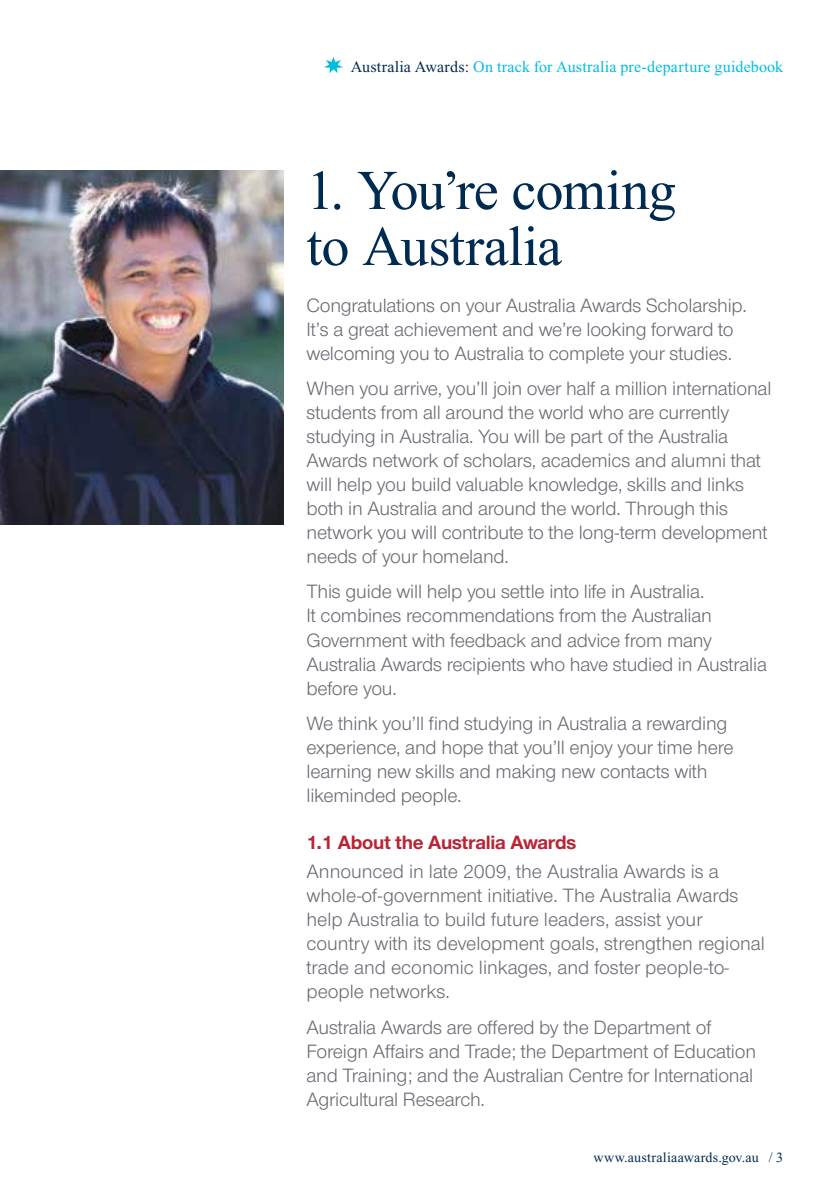
<style>
.page{position:relative;width:840px;height:1191px;background:#fff}
.page>*{position:absolute;margin:0;border:0;box-sizing:border-box;transform-origin:0 0}
.Heading_1{font:56px/56px "Times New Roman";letter-spacing:-.015em;color:#002b51}
.Body{font:20px/24px "Nimbus San Nov";letter-spacing:-.01em;color:#696b73}
.Heading_2{font:700 20px "Nimbus San Nov";letter-spacing:-.01em;color:#ba2334}
.t1{font:16px "Times New Roman";letter-spacing:.01em;color:#00bddd}
.t2{font:14px "Times New Roman";letter-spacing:.015em;color:#002b51}
.s1{color:#002b51}
</style>
<div class="page">
<svg style="left:324px;top:57px;width:19px;height:16px"></svg>
<img style="left:0;top:170px;width:283px;height:354px">
<p class="t1" style="left:350px;top:58px;width:433px"><span class="s1">Australia Awards:</span> On track for Australia pre-departure guidebook</p>
<p class="Heading_1" style="left:306px;top:161px;width:371px">1. You’re coming to Australia</p>
<p class="Body" style="left:306px;top:293px;width:441px">Congratulations on your Australia Awards Scholarship.<br>It’s a great achievement and we’re looking forward to welcoming you to Australia to complete your studies.</p>
<p class="Body" style="left:306px;top:376px;width:466px">When you arrive, you’ll join over half a million international students from all around the world who are currently studying in Australia. You will be part of the Australia Awards network of scholars, academics and alumni that will help you build valuable knowledge, skills and links both in Australia and around the world. Through this network you will contribute to the long-term development needs of your homeland.</p>
<p class="Body" style="left:306px;top:580px;width:462px">This guide will help you settle into life in Australia.<br>It combines recommendations from the Australian Government with feedback and advice from many Australia Awards recipients who have studied in Australia before you.</p>
<p class="Body" style="left:306px;top:711px;width:428px">We think you’ll find studying in Australia a rewarding experience, and hope that you’ll enjoy your time here learning new skills and making new contacts with likeminded people.</p>
<h2 class="Heading_2" style="left:306px;top:830px;width:271px">1.1 About the Australia Awards</h2>
<p class="Body" style="left:306px;top:859px;width:459px">Announced in late 2009, the Australia Awards is a whole-of-government initiative. The Australia Awards help Australia to build future leaders, assist your country with its development goals, strengthen regional trade and economic linkages, and foster people-to&shy;people networks.</p>
<p class="Body" style="left:306px;top:1015px;width:451px">Australia Awards are offered by the Department of Foreign Affairs and Trade; the Department of Education and Training; and the Australian Centre for International Agricultural Research.</p>
<p class="t2" style="left:593px;top:1149px;width:191px">www.australiaawards.gov.au / 3</p>
</div>
